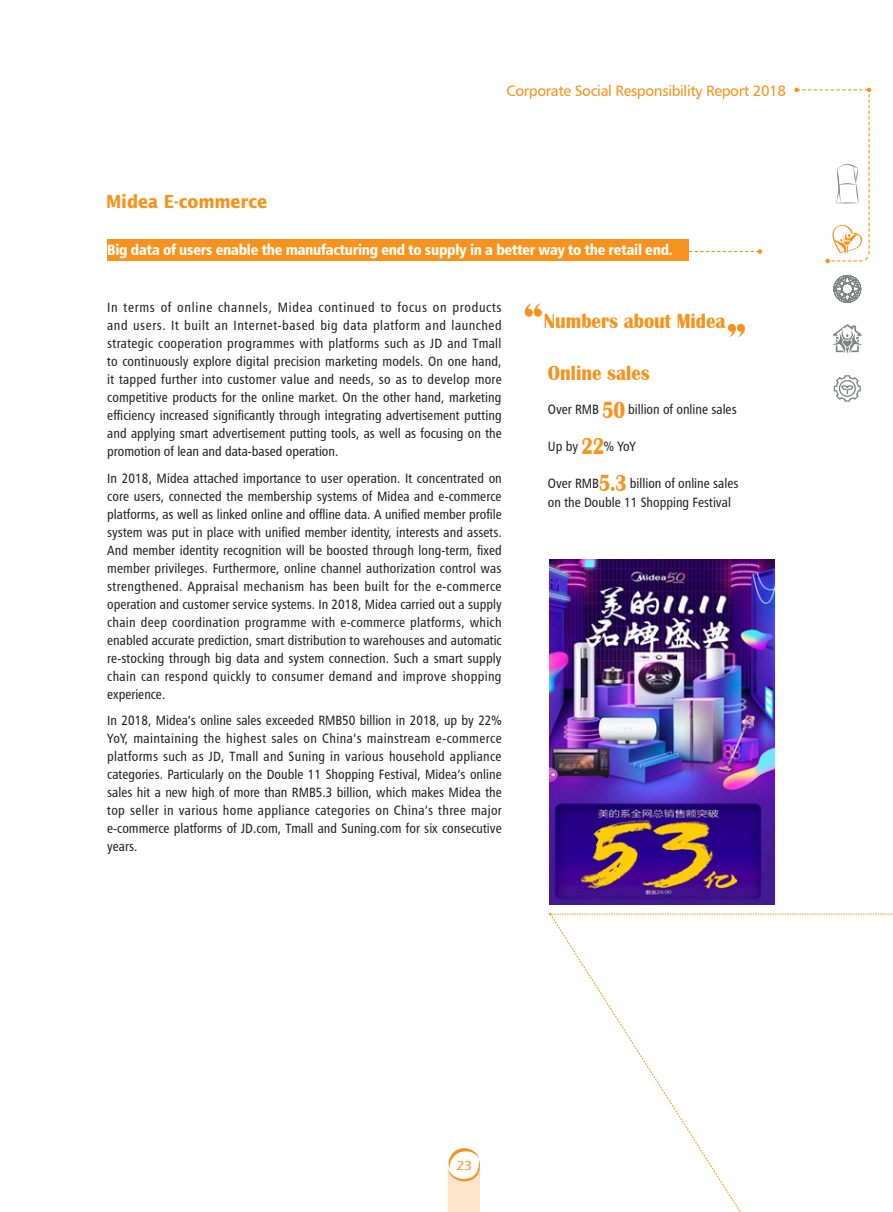
<style>
.page{position:relative;width:893px;height:1212px;background:#fff}
.page>*{position:absolute;margin:0;border:0;box-sizing:border-box;transform-origin:0 0}
.Midea_Time{font:700 21px "Britannic";color:#f7931d;scale:.9 1}
.年报正文-1级标题{font:700 18px "Lucida Sans";letter-spacing:-.005em;color:#f7931d;scale:.9 1}
.年报正文-2极标题{font:15px "Humanist 777 BT Black Condensed B";letter-spacing:-.015em;color:#fff}
.t1{font:15px "Humanist 777 BT Roman B";letter-spacing:-.025em;color:#f7931d}
.年报正文{font:13.5px/18px "Humanist 777 BT Roman Condensed B";color:#231f20;text-align:justify}
.t2{font:500 13.5px "Eras ITC";color:#f7931d}
.s1{font-family:"Britannic";font-weight:700;font-size:24px;color:#f7931d}
</style>
<div class="page">
<svg style="left:833px;top:324px;width:29px;height:30px"></svg>
<svg style="left:833px;top:375px;width:28px;height:27px"></svg>
<svg style="left:833px;top:275px;width:29px;height:28px"></svg>
<svg style="left:448px;top:1148px;width:32px;height:64px"></svg>
<svg style="left:794px;top:88px;width:77px;height:175px"></svg>
<svg style="left:689px;top:249px;width:73px;height:5px"></svg>
<div style="left:107px;top:239px;width:582px;height:21px;background:#f7931d"></div>
<img style="left:549px;top:560px;width:226px;height:345px">
<svg style="left:549px;top:915px;width:192px;height:297px"></svg>
<svg style="left:549px;top:913px;width:344px;height:2px"></svg>
<svg style="left:728px;top:324px;width:17px;height:13px"></svg>
<svg style="left:525px;top:303px;width:17px;height:14px"></svg>
<p class="年报正文-1级标题" style="left:106px;top:190px;width:180px">Midea E-commerce</p>
<p class="t1" style="left:507px;top:81px;width:281px">Corporate Social Responsibility Report 2018</p>
<p class="年报正文-2极标题" style="left:107px;top:240px;width:567px">Big data of users enable the manufacturing end to supply in a better way to the retail end.</p>
<p class="年报正文" style="left:107px;top:298px;width:396px">In terms of online channels, Midea continued to focus on products and users. It built an Internet-based big data platform and launched strategic cooperation programmes with platforms such as JD and Tmall to continuously explore digital precision marketing models. On one hand, it tapped further into customer value and needs, so as to develop more competitive products for the online market. On the other hand, marketing efficiency increased significantly through integrating advertisement putting and applying smart advertisement putting tools, as well as focusing on the promotion of lean and data-based operation.</p>
<p class="年报正文" style="left:107px;top:469px;width:396px">In 2018, Midea attached importance to user operation. It concentrated on core users, connected the membership systems of Midea and e-commerce platforms, as well as linked online and offline data. A unified member profile system was put in place with unified member identity, interests and assets.<br>And member identity recognition will be boosted through long-term, fixed member privileges. Furthermore, online channel authorization control was strengthened. Appraisal mechanism has been built for the e-commerce operation and customer service systems. In 2018, Midea carried out a supply chain deep coordination programme with e-commerce platforms, which enabled accurate prediction, smart distribution to warehouses and automatic re-stocking through big data and system connection. Such a smart supply chain can respond quickly to consumer demand and improve shopping experience.</p>
<p class="年报正文" style="left:107px;top:711px;width:396px">In 2018, Midea’s online sales exceeded RMB50 billion in 2018, up by 22% YoY, maintaining the highest sales on China’s mainstream e-commerce platforms such as JD, Tmall and Suning in various household appliance categories. Particularly on the Double 11 Shopping Festival, Midea’s online sales hit a new high of more than RMB5.3 billion, which makes Midea the top seller in various home appliance categories on China’s three major e-commerce platforms of JD.com, Tmall and Suning.com for six consecutive years.</p>
<p class="Midea_Time" style="left:544px;top:309px;width:203px">Numbers about Midea</p>
<p class="Midea_Time" style="left:548px;top:361px;width:115px">Online sales</p>
<p class="年报正文" style="left:548px;top:400px;width:190px">Over RMB <span class="s1">50</span> billion of online sales</p>
<p class="年报正文" style="left:548px;top:437px;width:90px">Up by <span class="s1">22</span>% YoY</p>
<p class="年报正文" style="left:548px;top:473px;width:192px;line-height:19.5px">Over RMB<span class="s1">5.3</span> billion of online sales on the Double 11 Shopping Festival</p>
<p class="t2" style="left:456px;top:1158px;width:17px">23</p>
</div>
